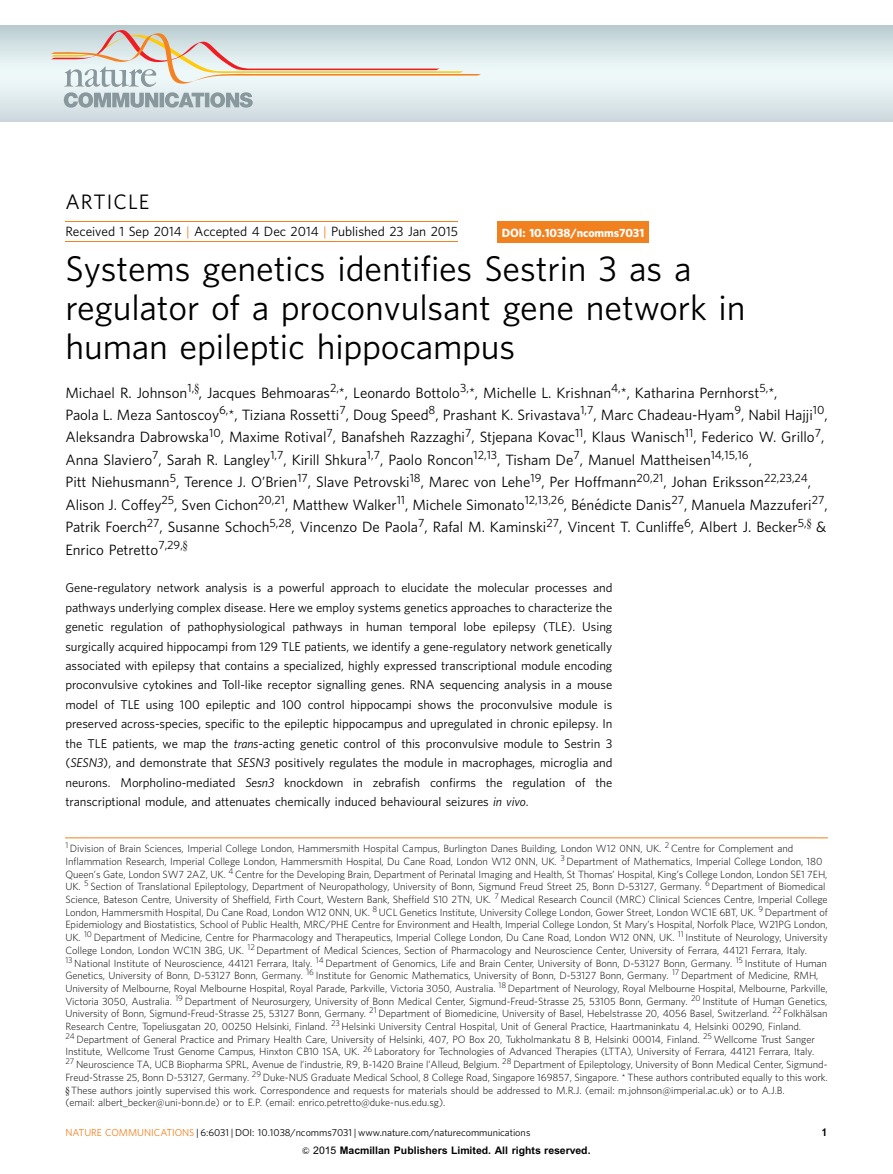
<style>
.page{position:relative;width:893px;height:1174px;background:#fff}
.page>*{position:absolute;margin:0;border:0;box-sizing:border-box;transform-origin:0 0}
.t1{font:35.85px/38.8px "Adv O Tea 1 a 7398";color:#000}
.t2{font:20.85px "Adv O Tea 1 a 7398";letter-spacing:.055em;color:#000}
.t3{font:15px/22.4px "Adv O Tea 1 a 7398";color:#000}
.t4{font:13.5px "Adv O Tea 1 a 7398";color:#000}
.t5{font:12.75px/19.5px "Adv O Tea 1 a 7398";color:#000;text-align:justify}
.t6{font:12px "Adv O Tcb 88 df 00";color:#fff}
.t7{font:10.8px "Adv T Tda 6 f 6 cb 8.B";color:#000}
.t8{font:10.5px/12.8px "Adv O Tf 23 bb 480";color:#000}
.t9{font:10.5px "Adv PAD35";color:#000}
.t10{font:10.05px "Adv O Tea 1 a 7398";color:#000}
.s1{color:#f1801f}
.s2{font-family:"Adv OT9 bd 21 c 25.I"}
.s3{font-family:"Adv Els ent 2"}
.s4{font-family:"Adv TA42"}
.s5{font-family:"Adv PAD33"}
</style>
<div class="page">
<hr style="left:65px;top:221px;width:393px;height:1px;background:#f1801f">
<hr style="left:65px;top:242px;width:393px;height:1px;background:#f1801f">
<div style="left:497px;top:222px;width:151px;height:21px;background:#f1801f"></div>
<hr style="left:65px;top:838px;width:763px;height:1px;background:#f1801f">
<svg style="left:0;top:26px;width:893px;height:96px;background:#d8e5e8"></svg>
<svg style="left:50px;top:30px;width:431px;height:78px;background:#d8dad6"></svg>
<h2 class="t2" style="left:65px;top:194px;width:85px">ARTICLE</h2>
<p class="t4" style="left:65px;top:226px;width:394px">Received 1 Sep 2014 <span class="s1">|</span> Accepted 4 Dec 2014 <span class="s1">|</span> Published 23 Jan 2015</p>
<h1 class="t1" style="left:65px;top:252px;width:681px">Systems genetics identifies Sestrin 3 as a regulator of a proconvulsant gene network in human epileptic hippocampus</h1>
<p class="t3" style="left:65px;top:382px;width:764px">Michael R. Johnson<sup>1,</sup><sup>y</sup>, Jacques Behmoaras<sup>2,</sup>*, Leonardo Bottolo<sup>3,</sup>*, Michelle L. Krishnan<sup>4,</sup>*, Katharina Pernhorst<sup>5,</sup>*,<br>Paola L. Meza Santoscoy<sup>6,</sup>*, Tiziana Rossetti<sup>7</sup>, Doug Speed<sup>8</sup>, Prashant K. Srivastava<sup>1,7</sup>, Marc Chadeau-Hyam<sup>9</sup>, Nabil Hajji<sup>10</sup>, Aleksandra Dabrowska<sup>10</sup>, Maxime Rotival<sup>7</sup>, Banafsheh Razzaghi<sup>7</sup>, Stjepana Kovac<sup>11</sup>, Klaus Wanisch<sup>11</sup>, Federico W. Grillo<sup>7</sup>, Anna Slaviero<sup>7</sup>, Sarah R. Langley<sup>1,7</sup>, Kirill Shkura<sup>1,7</sup>, Paolo Roncon<sup>12,13</sup>, Tisham De<sup>7</sup>, Manuel Mattheisen<sup>14,15,16</sup>,<br>Pitt Niehusmann<sup>5</sup>, Terence J. O’Brien<sup>17</sup>, Slave Petrovski<sup>18</sup>, Marec von Lehe<sup>19</sup>, Per Hoffmann<sup>20,21</sup>, Johan Eriksson<sup>22,23,24</sup>, Alison J. Coffey<sup>25</sup>, Sven Cichon<sup>20,21</sup>, Matthew Walker<sup>11</sup>, Michele Simonato<sup>12,13,26</sup>, Be´ne´dicte Danis<sup>27</sup>, Manuela Mazzuferi<sup>27</sup>, Patrik Foerch<sup>27</sup>, Susanne Schoch<sup>5,28</sup>, Vincenzo De Paola<sup>7</sup>, Rafal M. Kaminski<sup>27</sup>, Vincent T. Cunliffe<sup>6</sup>, Albert J. Becker<sup>5,</sup><sup>y</sup> &amp; Enrico Petretto<sup>7,29,</sup><sup>y</sup></p>
<p class="t5" style="left:65px;top:579px;width:548px">Gene-regulatory network analysis is a powerful approach to elucidate the molecular processes and pathways underlying complex disease. Here we employ systems genetics approaches to characterize the genetic regulation of pathophysiological pathways in human temporal lobe epilepsy (TLE). Using surgically acquired hippocampi from 129 TLE patients, we identify a gene-regulatory network genetically associated with epilepsy that contains a specialized, highly expressed transcriptional module encoding proconvulsive cytokines and Toll-like receptor signalling genes. RNA sequencing analysis in a mouse model of TLE using 100 epileptic and 100 control hippocampi shows the proconvulsive module is preserved across-species, specific to the epileptic hippocampus and upregulated in chronic epilepsy. In the TLE patients, we map the <span class="s2">trans</span>-acting genetic control of this proconvulsive module to Sestrin 3 (<span class="s2">SESN3</span>), and demonstrate that <span class="s2">SESN3</span> positively regulates the module in macrophages, microglia and neurons. Morpholino-mediated <span class="s2">Sesn3</span> knockdown in zebrafish confirms the regulation of the transcriptional module, and attenuates chemically induced behavioural seizures <span class="s2">in vivo</span>.</p>
<p class="t6" style="left:502px;top:228px;width:144px">DOI: 10.1038/ncomms7031</p>
<p class="t8" style="left:65px;top:843px;width:764px"><sup>1</sup> Division of Brain Sciences, Imperial College London, Hammersmith Hospital Campus, Burlington Danes Building, London W12 0NN, UK. <sup>2</sup> Centre for Complement and Inflammation Research, Imperial College London, Hammersmith Hospital, Du Cane Road, London W12 0NN, UK. <sup>3</sup> Department of Mathematics, Imperial College London, 180<br>Queen’s Gate, London SW7 2AZ, UK. <sup>4</sup> Centre for the Developing Brain, Department of Perinatal Imaging and Health, St Thomas’ Hospital, King’s College London, London SE1 7EH, UK. <sup>5</sup> Section of Translational Epileptology, Department of Neuropathology, University of Bonn, Sigmund Freud Street 25, Bonn D-53127, Germany. <sup>6</sup> Department of Biomedical Science, Bateson Centre, University of Sheffield, Firth Court, Western Bank, Sheffield S10 2TN, UK. <sup>7</sup> Medical Research Council (MRC) Clinical Sciences Centre, Imperial College London, Hammersmith Hospital, Du Cane Road, London W12 0NN, UK. <sup>8</sup> UCL Genetics Institute, University College London, Gower Street, London WC1E 6BT, UK. <sup>9</sup> Department of Epidemiology and Biostatistics, School of Public Health, MRC/PHE Centre for Environment and Health, Imperial College London, St Mary’s Hospital, Norfolk Place, W21PG London, UK. <sup>10</sup> Department of Medicine, Centre for Pharmacology and Therapeutics, Imperial College London, Du Cane Road, London W12 0NN, UK. <sup>11</sup> Institute of Neurology, University College London, London WC1N 3BG, UK. <sup>12</sup> Department of Medical Sciences, Section of Pharmacology and Neuroscience Center, University of Ferrara, 44121 Ferrara, Italy.<br><sup>13</sup> National Institute of Neuroscience, 44121 Ferrara, Italy. <sup>14</sup> Department of Genomics, Life and Brain Center, University of Bonn, D-53127 Bonn, Germany. <sup>15</sup> Institute of Human Genetics, University of Bonn, D-53127 Bonn, Germany. <sup>16</sup> Institute for Genomic Mathematics, University of Bonn, D-53127 Bonn, Germany. <sup>17</sup> Department of Medicine, RMH, University of Melbourne, Royal Melbourne Hospital, Royal Parade, Parkville, Victoria 3050, Australia. <sup>18</sup> Department of Neurology, Royal Melbourne Hospital, Melbourne, Parkville, Victoria 3050, Australia. <sup>19</sup> Department of Neurosurgery, University of Bonn Medical Center, Sigmund-Freud-Strasse 25, 53105 Bonn, Germany. <sup>20</sup> Institute of Human Genetics, University of Bonn, Sigmund-Freud-Strasse 25, 53127 Bonn, Germany. <sup>21</sup> Department of Biomedicine, University of Basel, Hebelstrasse 20, 4056 Basel, Switzerland. <sup>22</sup> Folkha¨lsan Research Centre, Topeliusgatan 20, 00250 Helsinki, Finland. <sup>23</sup> Helsinki University Central Hospital, Unit of General Practice, Haartmaninkatu 4, Helsinki 00290, Finland.<br><sup>24</sup> Department of General Practice and Primary Health Care, University of Helsinki, 407, PO Box 20, Tukholmankatu 8 B, Helsinki 00014, Finland. <sup>25</sup> Wellcome Trust Sanger Institute, Wellcome Trust Genome Campus, Hinxton CB10 1SA, UK. <sup>26</sup> Laboratory for Technologies of Advanced Therapies (LTTA), University of Ferrara, 44121 Ferrara, Italy.<br><sup>27</sup> Neuroscience TA, UCB Biopharma SPRL, Avenue de l’industrie, R9, B-1420 Braine l’Alleud, Belgium. <sup>28</sup> Department of Epileptology, University of Bonn Medical Center, Sigmund-Freud-Strasse 25, Bonn D-53127, Germany. <sup>29</sup> Duke-NUS Graduate Medical School, 8 College Road, Singapore 169857, Singapore. * These authors contributed equally to this work. <span class="s3">y</span> These authors jointly supervised this work. Correspondence and requests for materials should be addressed to M.R.J. (email: m.johnson@imperial.ac.uk) or to A.J.B.<br>(email: albert_becker@uni-bonn.de) or to E.P. (email: enrico.petretto@duke-nus.edu.sg).</p>
<p class="t10" style="left:65px;top:1128px;width:467px"><span class="s1">NATURE COMMUNICATIONS</span> | 6:6031 | DOI: 10.1038/ncomms7031 | www.nature.com/naturecommunications</p>
<p class="t7" style="left:821px;top:1128px;width:8px">1</p>
<p class="t9" style="left:302px;top:1146px;width:290px"><span class="s4">&amp;</span> <span class="s5">2015</span> Macmillan Publishers Limited. All rights reserved.</p>
</div>
